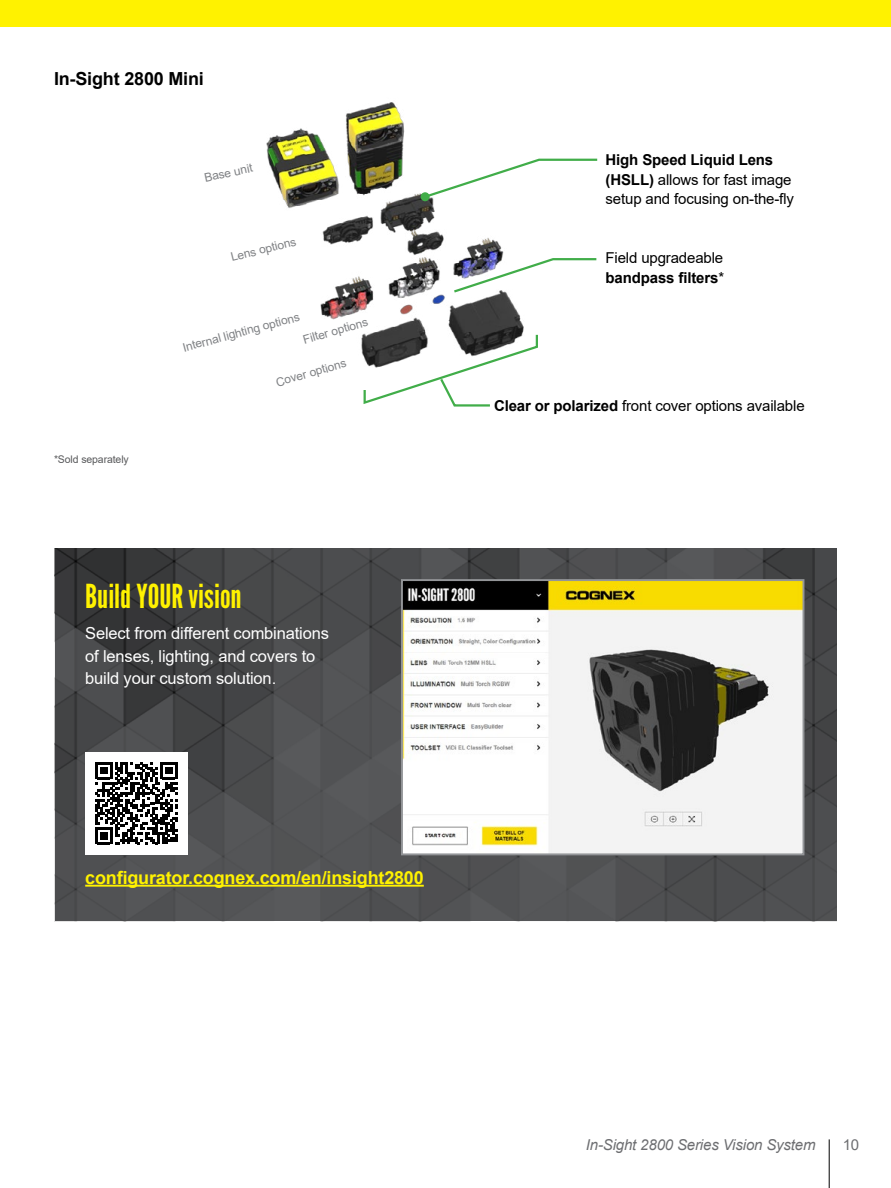
<style>
.page{position:relative;width:891px;height:1188px;background:#fff}
.page>*{position:absolute;margin:0;border:0;box-sizing:border-box;transform-origin:0 0}
.t1{font:33px "League Gothic";color:#fff200}
.t2{font:700 18px "Arial";letter-spacing:-.01em;color:#fff200}
.t3{font:700 18px "Arial";letter-spacing:-.01em;color:#000}
.t4{font:16.5px/22.5px "Arial";letter-spacing:-.01em;color:#fff}
.t5{font:15px/19.5px "Arial";letter-spacing:-.01em;color:#000}
.t6{font:italic 15px "Arial";letter-spacing:-.01em;color:#6d6e71}
.t7{font:15px "Arial";color:#6d6e71}
.t8{font:12px "Arial";color:#808285}
.t9{font:10.5px "Arial";letter-spacing:-.01em;color:#58595b}
.s1{font-weight:700}
</style>
<div class="page">
<img style="left:54px;top:548px;width:783px;height:373px">
<img style="left:266px;top:102px;width:258px;height:251px">
<svg style="left:362px;top:333px;width:176px;height:74px"></svg>
<svg style="left:422px;top:158px;width:176px;height:42px"></svg>
<div style="left:421px;top:192px;width:9px;height:9px;background:#41ad49;border-radius:50%"></div>
<svg style="left:452px;top:257px;width:145px;height:37px"></svg>
<img style="left:404px;top:582px;width:397px;height:270px">
<div style="left:401px;top:579px;width:403px;height:276px;border:2px solid #939598"></div>
<hr style="left:85px;top:885px;width:339px;height:2px;background:#fff200">
<div style="left:85px;top:752px;width:103px;height:102px;background:#fff"></div>
<svg style="left:95px;top:762px;width:83px;height:82px"></svg>
<hr style="left:829px;top:1139px;width:1px;height:49px;background:#000">
<div style="left:0;top:0;width:891px;height:27px;background:#fff200"></div>
<p class="t3" style="left:54px;top:66px;width:151px">In-Sight 2800 Mini</p>
<p class="t8" style="left:203px;top:170px;width:51px;rotate:-12deg">Base unit</p>
<p class="t8" style="left:229px;top:249px;width:68px;rotate:-14deg">Lens options</p>
<p class="t8" style="left:181px;top:340px;width:122px;rotate:-15deg">Internal lighting options</p>
<p class="t8" style="left:301px;top:332px;width:69px;rotate:-16deg">Filter options</p>
<p class="t9" style="left:54px;top:452px;width:76px">*Sold separately</p>
<p class="t8" style="left:274px;top:375px;width:74px;rotate:-16deg">Cover options</p>
<h1 class="t1" style="left:85px;top:576px;width:158px">Build YOUR vision</h1>
<p class="t4" style="left:85px;top:622px;width:245px">Select from different combinations of lenses, lighting, and covers to build your custom solution.</p>
<p class="t5" style="left:606px;top:150px;width:190px"><span class="s1">High Speed Liquid Lens (HSLL)</span> allows for fast image setup and focusing on-the-fly</p>
<p class="t5" style="left:606px;top:248px;width:120px">Field upgradeable <span class="s1">bandpass filters</span>*</p>
<p class="t5" style="left:494px;top:396px;width:312px"><span class="s1">Clear or polarized</span> front cover options available</p>
<p class="t2" style="left:85px;top:865px;width:340px">configurator.cognex.com/en/insight2800</p>
<p class="t6" style="left:586px;top:1135px;width:231px">In-Sight 2800 Series Vision System</p>
<p class="t7" style="left:843px;top:1135px;width:18px">10</p>
</div>
